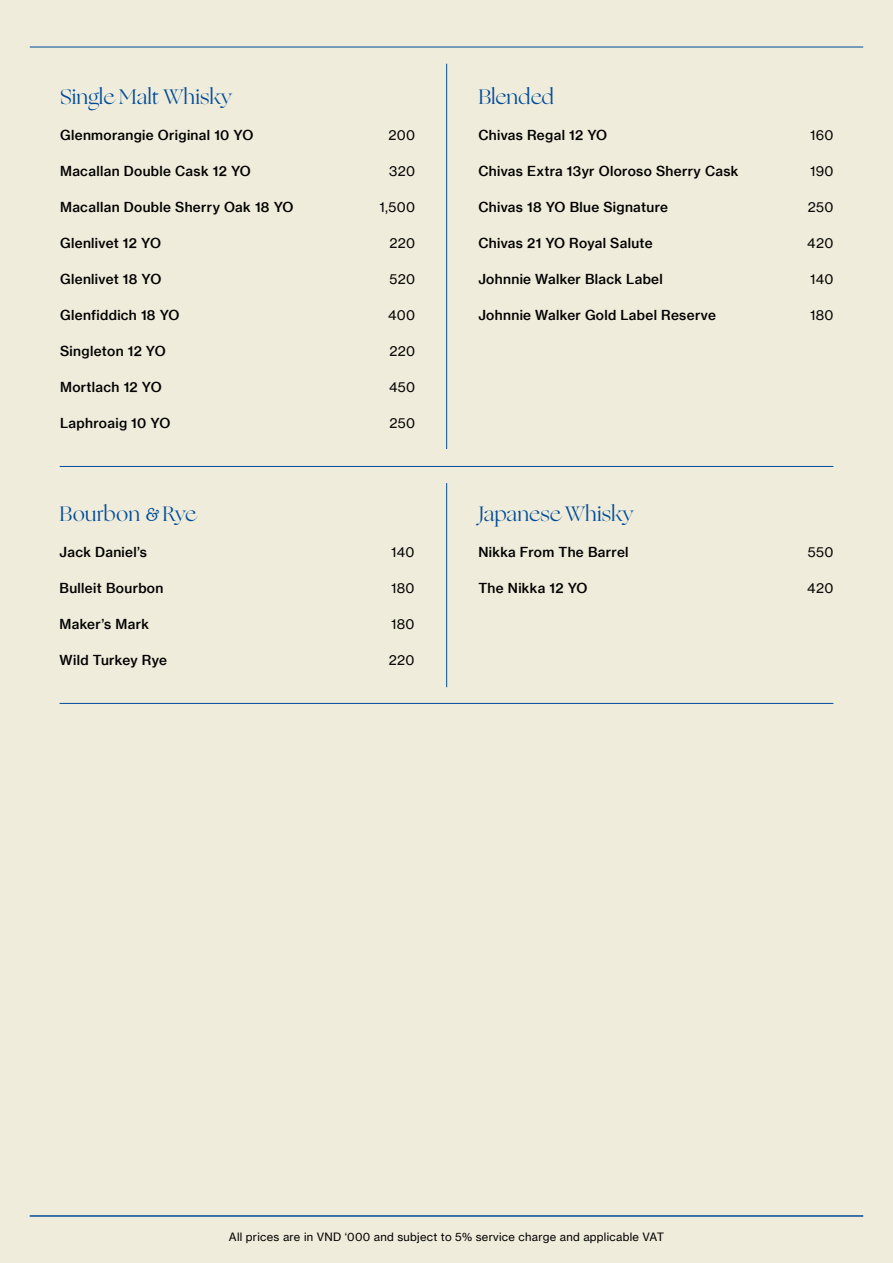
<style>
.page{position:relative;width:893px;height:1263px;background:#f0ecdb}
.page>*{position:absolute;margin:0;border:0;box-sizing:border-box;transform-origin:0 0}
.t1{font:21px "Ogg TRIAL";color:#004c98}
.t2{font:13.5px "N Haas Grotesk TX Pro 65 Md";letter-spacing:.025em;color:#000}
.t3{font:13.5px "N Haas Grotesk TX Pro 55 Rg";letter-spacing:.025em;color:#000}
.t4{font:11.25px "N Haas Grotesk TX Pro 55 Rg";letter-spacing:.025em;color:#000}
.s1{font-family:"Metal"}
</style>
<div class="page">
<hr style="left:30px;top:1215px;width:833px;height:1px;background:#004c98">
<hr style="left:30px;top:47px;width:833px;height:1px;background:#004c98">
<hr style="left:446px;top:64px;width:1px;height:385px;background:#004c98">
<hr style="left:60px;top:466px;width:773px;height:1px;background:#004c98">
<hr style="left:446px;top:483px;width:1px;height:204px;background:#004c98">
<hr style="left:60px;top:703px;width:773px;height:1px;background:#004c98">
<h1 class="t1" style="left:60px;top:83px;width:174px">Single Malt Whisky</h1>
<p class="t2" style="left:60px;top:126px;width:195px">Glenmorangie Original 10 YO</p>
<p class="t3" style="left:388px;top:127px;width:28px">200</p>
<p class="t2" style="left:60px;top:162px;width:192px">Macallan Double Cask 12 YO</p>
<p class="t3" style="left:389px;top:163px;width:28px">320</p>
<p class="t2" style="left:60px;top:198px;width:235px">Macallan Double Sherry Oak 18 YO</p>
<p class="t3" style="left:380px;top:199px;width:37px">1,500</p>
<p class="t2" style="left:60px;top:234px;width:102px">Glenlivet 12 YO</p>
<p class="t3" style="left:389px;top:235px;width:27px">220</p>
<p class="t2" style="left:60px;top:270px;width:103px">Glenlivet 18 YO</p>
<p class="t3" style="left:389px;top:271px;width:27px">520</p>
<p class="t2" style="left:60px;top:306px;width:121px">Glenfiddich 18 YO</p>
<p class="t3" style="left:388px;top:307px;width:29px">400</p>
<p class="t2" style="left:60px;top:342px;width:107px">Singleton 12 YO</p>
<p class="t3" style="left:389px;top:343px;width:27px">220</p>
<p class="t2" style="left:60px;top:378px;width:103px">Mortlach 12 YO</p>
<p class="t3" style="left:389px;top:379px;width:28px">450</p>
<p class="t2" style="left:60px;top:414px;width:112px">Laphroaig 10 YO</p>
<p class="t3" style="left:389px;top:415px;width:27px">250</p>
<h1 class="t1" style="left:60px;top:499px;width:138px">Bourbon <span class="s1">&amp;</span> Rye</h1>
<p class="t2" style="left:60px;top:543px;width:89px">Jack Daniel’s</p>
<p class="t3" style="left:391px;top:543px;width:25px">140</p>
<p class="t2" style="left:60px;top:579px;width:105px">Bulleit Bourbon</p>
<p class="t3" style="left:391px;top:579px;width:25px">180</p>
<p class="t2" style="left:60px;top:615px;width:91px">Maker’s Mark</p>
<p class="t3" style="left:391px;top:615px;width:25px">180</p>
<p class="t2" style="left:60px;top:651px;width:109px">Wild Turkey Rye</p>
<p class="t3" style="left:389px;top:651px;width:27px">220</p>
<h1 class="t1" style="left:478px;top:83px;width:77px">Blended</h1>
<p class="t2" style="left:478px;top:127px;width:130px">Chivas Regal 12 YO</p>
<p class="t3" style="left:810px;top:127px;width:25px">160</p>
<p class="t2" style="left:478px;top:163px;width:262px">Chivas Extra 13yr Oloroso Sherry Cask</p>
<p class="t3" style="left:810px;top:163px;width:25px">190</p>
<p class="t2" style="left:478px;top:199px;width:191px">Chivas 18 YO Blue Signature</p>
<p class="t3" style="left:808px;top:199px;width:27px">250</p>
<p class="t2" style="left:478px;top:235px;width:176px">Chivas 21 YO Royal Salute</p>
<p class="t3" style="left:807px;top:235px;width:28px">420</p>
<p class="t2" style="left:478px;top:271px;width:186px">Johnnie Walker Black Label</p>
<p class="t3" style="left:810px;top:271px;width:25px">140</p>
<p class="t2" style="left:478px;top:307px;width:239px">Johnnie Walker Gold Label Reserve</p>
<p class="t3" style="left:810px;top:307px;width:25px">180</p>
<h1 class="t1" style="left:478px;top:500px;width:157px">Japanese Whisky</h1>
<p class="t2" style="left:478px;top:544px;width:152px">Nikka From The Barrel</p>
<p class="t3" style="left:808px;top:544px;width:27px">550</p>
<p class="t2" style="left:478px;top:580px;width:111px">The Nikka 12 YO</p>
<p class="t3" style="left:807px;top:580px;width:28px">420</p>
<p class="t4" style="left:229px;top:1230px;width:437px">All prices are in VND ‘000 and subject to 5% service charge and applicable VAT</p>
</div>
